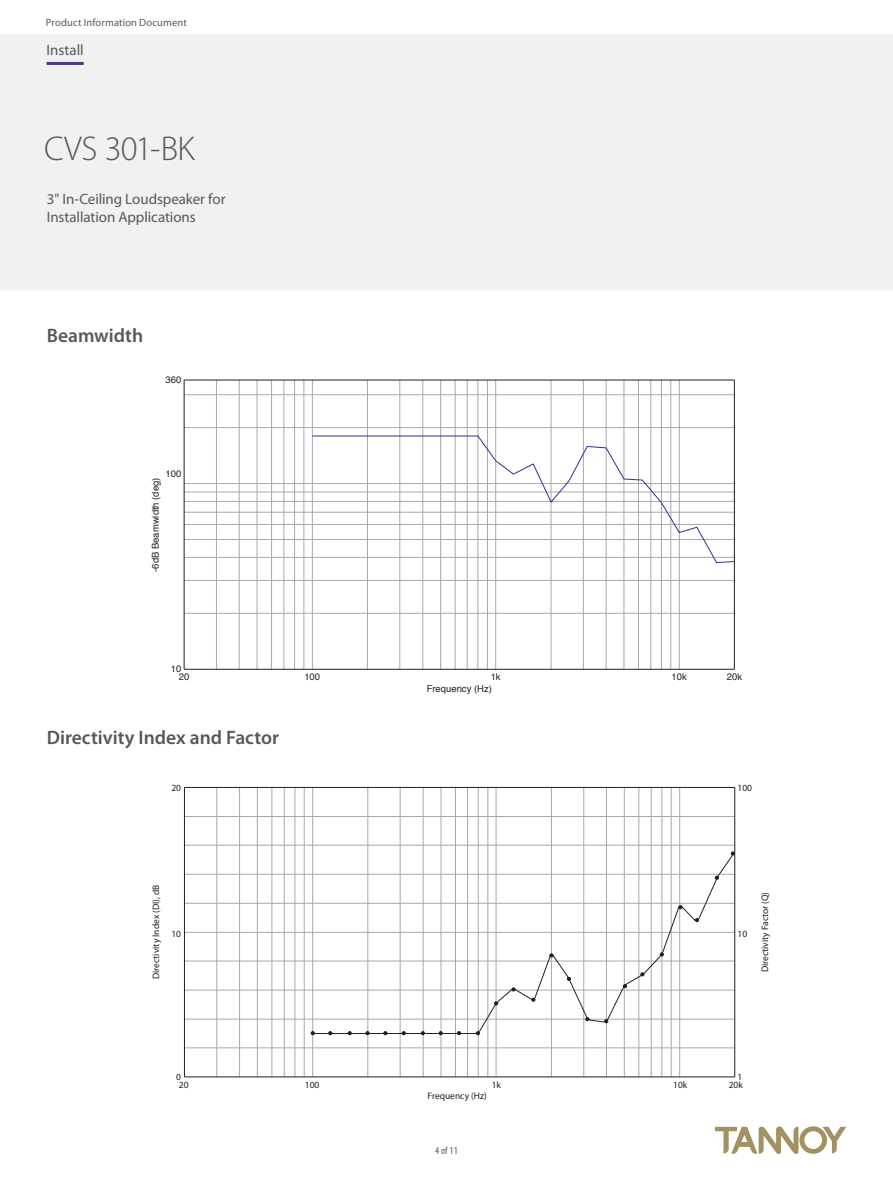
<style>
.page{position:relative;width:893px;height:1188px;background:#fff}
.page>*{position:absolute;margin:0;border:0;box-sizing:border-box;transform-origin:0 0}
.t1{font:300 34.5px "Myriad Pro";letter-spacing:-.015em;color:#57585a}
._10_Header_1{font:600 19.5px "Myriad Pro";color:#57585a}
.t2{font:15px/18px "Myriad Pro";letter-spacing:-.005em;color:#57585a}
.t3{font:10.5px "Myriad Pro";letter-spacing:.015em;color:#57585a}
.t4{font:condensed 10.5px "Myriad Pro";color:#57585a}
.t5{font:9.45px "Myriad Pro";color:#231f20}
.t6{font:9.45px "Helvetica";color:#231f20}
</style>
<div class="page">
<img style="left:0;top:34px;width:893px;height:1120px">
<hr style="left:216px;top:380px;width:1px;height:289px;background:#a8a9ad">
<hr style="left:239px;top:380px;width:1px;height:289px;background:#a8a9ad">
<hr style="left:257px;top:380px;width:1px;height:289px;background:#a8a9ad">
<hr style="left:271px;top:380px;width:1px;height:289px;background:#a8a9ad">
<hr style="left:284px;top:380px;width:1px;height:289px;background:#a8a9ad">
<hr style="left:294px;top:380px;width:1px;height:289px;background:#a8a9ad">
<hr style="left:304px;top:380px;width:1px;height:289px;background:#a8a9ad">
<hr style="left:367px;top:380px;width:1px;height:289px;background:#a8a9ad">
<hr style="left:399px;top:380px;width:1px;height:289px;background:#a8a9ad">
<hr style="left:423px;top:380px;width:1px;height:289px;background:#a8a9ad">
<hr style="left:440px;top:380px;width:1px;height:289px;background:#a8a9ad">
<hr style="left:455px;top:380px;width:1px;height:289px;background:#a8a9ad">
<hr style="left:467px;top:380px;width:1px;height:289px;background:#a8a9ad">
<hr style="left:478px;top:380px;width:1px;height:289px;background:#a8a9ad">
<hr style="left:487px;top:380px;width:1px;height:289px;background:#a8a9ad">
<hr style="left:551px;top:380px;width:1px;height:289px;background:#a8a9ad">
<hr style="left:583px;top:380px;width:1px;height:289px;background:#a8a9ad">
<hr style="left:606px;top:380px;width:1px;height:289px;background:#a8a9ad">
<hr style="left:624px;top:380px;width:1px;height:289px;background:#a8a9ad">
<hr style="left:638px;top:380px;width:1px;height:289px;background:#a8a9ad">
<hr style="left:650px;top:380px;width:1px;height:289px;background:#a8a9ad">
<hr style="left:661px;top:380px;width:1px;height:289px;background:#a8a9ad">
<hr style="left:670px;top:380px;width:1px;height:289px;background:#a8a9ad">
<hr style="left:184px;top:613px;width:550px;height:1px;background:#a8a9ad">
<hr style="left:184px;top:580px;width:550px;height:1px;background:#a8a9ad">
<hr style="left:184px;top:557px;width:550px;height:1px;background:#a8a9ad">
<hr style="left:184px;top:539px;width:550px;height:1px;background:#a8a9ad">
<hr style="left:184px;top:524px;width:550px;height:1px;background:#a8a9ad">
<hr style="left:184px;top:512px;width:550px;height:1px;background:#a8a9ad">
<hr style="left:184px;top:501px;width:550px;height:1px;background:#a8a9ad">
<hr style="left:184px;top:492px;width:550px;height:1px;background:#a8a9ad">
<hr style="left:184px;top:427px;width:550px;height:1px;background:#a8a9ad">
<hr style="left:184px;top:394px;width:550px;height:1px;background:#a8a9ad">
<hr style="left:312px;top:380px;width:1px;height:289px;background:#a8a9ad">
<hr style="left:495px;top:380px;width:1px;height:289px;background:#a8a9ad">
<hr style="left:679px;top:380px;width:1px;height:289px;background:#a8a9ad">
<hr style="left:184px;top:483px;width:550px;height:1px;background:#a8a9ad">
<hr style="left:184px;top:669px;width:550px;height:1px;background:#231f20">
<hr style="left:184px;top:380px;width:550px;height:1px;background:#231f20">
<hr style="left:184px;top:380px;width:1px;height:289px;background:#231f20">
<hr style="left:734px;top:380px;width:1px;height:289px;background:#231f20">
<svg style="left:311px;top:435px;width:424px;height:129px"></svg>
<hr style="left:217px;top:787px;width:1px;height:290px;background:#a8a9ad">
<hr style="left:239px;top:787px;width:1px;height:290px;background:#a8a9ad">
<hr style="left:257px;top:787px;width:1px;height:290px;background:#a8a9ad">
<hr style="left:272px;top:787px;width:1px;height:290px;background:#a8a9ad">
<hr style="left:284px;top:787px;width:1px;height:290px;background:#a8a9ad">
<hr style="left:295px;top:787px;width:1px;height:290px;background:#a8a9ad">
<hr style="left:304px;top:787px;width:1px;height:290px;background:#a8a9ad">
<hr style="left:368px;top:787px;width:1px;height:290px;background:#a8a9ad">
<hr style="left:400px;top:787px;width:1px;height:290px;background:#a8a9ad">
<hr style="left:423px;top:787px;width:1px;height:290px;background:#a8a9ad">
<hr style="left:441px;top:787px;width:1px;height:290px;background:#a8a9ad">
<hr style="left:455px;top:787px;width:1px;height:290px;background:#a8a9ad">
<hr style="left:467px;top:787px;width:1px;height:290px;background:#a8a9ad">
<hr style="left:478px;top:787px;width:1px;height:290px;background:#a8a9ad">
<hr style="left:488px;top:787px;width:1px;height:290px;background:#a8a9ad">
<hr style="left:551px;top:787px;width:1px;height:290px;background:#a8a9ad">
<hr style="left:583px;top:787px;width:1px;height:290px;background:#a8a9ad">
<hr style="left:606px;top:787px;width:1px;height:290px;background:#a8a9ad">
<hr style="left:624px;top:787px;width:1px;height:290px;background:#a8a9ad">
<hr style="left:639px;top:787px;width:1px;height:290px;background:#a8a9ad">
<hr style="left:651px;top:787px;width:1px;height:290px;background:#a8a9ad">
<hr style="left:662px;top:787px;width:1px;height:290px;background:#a8a9ad">
<hr style="left:671px;top:787px;width:1px;height:290px;background:#a8a9ad">
<hr style="left:184px;top:1048px;width:551px;height:1px;background:#a8a9ad">
<hr style="left:184px;top:1019px;width:551px;height:1px;background:#a8a9ad">
<hr style="left:184px;top:990px;width:551px;height:1px;background:#a8a9ad">
<hr style="left:184px;top:961px;width:551px;height:1px;background:#a8a9ad">
<hr style="left:184px;top:903px;width:551px;height:1px;background:#a8a9ad">
<hr style="left:184px;top:874px;width:551px;height:1px;background:#a8a9ad">
<hr style="left:184px;top:845px;width:551px;height:1px;background:#a8a9ad">
<hr style="left:184px;top:816px;width:551px;height:1px;background:#a8a9ad">
<hr style="left:312px;top:787px;width:1px;height:290px;background:#a8a9ad">
<hr style="left:496px;top:787px;width:1px;height:290px;background:#a8a9ad">
<hr style="left:679px;top:787px;width:1px;height:290px;background:#a8a9ad">
<hr style="left:184px;top:932px;width:551px;height:1px;background:#a8a9ad">
<hr style="left:184px;top:1077px;width:551px;height:1px;background:#231f20">
<hr style="left:184px;top:787px;width:551px;height:1px;background:#231f20">
<hr style="left:184px;top:787px;width:1px;height:290px;background:#231f20">
<hr style="left:734px;top:787px;width:1px;height:290px;background:#231f20">
<svg style="left:312px;top:853px;width:422px;height:181px"></svg>
<svg style="left:311px;top:1031px;width:4px;height:4px"></svg>
<svg style="left:328px;top:1031px;width:4px;height:4px"></svg>
<svg style="left:348px;top:1031px;width:4px;height:4px"></svg>
<svg style="left:365px;top:1031px;width:5px;height:4px"></svg>
<svg style="left:383px;top:1031px;width:4px;height:4px"></svg>
<svg style="left:402px;top:1031px;width:4px;height:4px"></svg>
<svg style="left:421px;top:1031px;width:4px;height:4px"></svg>
<svg style="left:439px;top:1031px;width:4px;height:4px"></svg>
<svg style="left:457px;top:1031px;width:4px;height:4px"></svg>
<svg style="left:476px;top:1031px;width:4px;height:4px"></svg>
<svg style="left:494px;top:1001px;width:4px;height:5px"></svg>
<svg style="left:511px;top:987px;width:5px;height:5px"></svg>
<svg style="left:531px;top:998px;width:4px;height:4px"></svg>
<svg style="left:549px;top:953px;width:4px;height:5px"></svg>
<svg style="left:567px;top:977px;width:4px;height:4px"></svg>
<svg style="left:585px;top:1017px;width:4px;height:4px"></svg>
<svg style="left:604px;top:1019px;width:4px;height:4px"></svg>
<svg style="left:623px;top:984px;width:4px;height:4px"></svg>
<svg style="left:640px;top:972px;width:4px;height:4px"></svg>
<svg style="left:660px;top:952px;width:4px;height:5px"></svg>
<svg style="left:678px;top:905px;width:4px;height:4px"></svg>
<svg style="left:695px;top:918px;width:4px;height:4px"></svg>
<svg style="left:715px;top:876px;width:4px;height:4px"></svg>
<svg style="left:731px;top:851px;width:4px;height:5px"></svg>
<hr style="left:47px;top:62px;width:37px;height:3px;background:#533676">
<p class="t3" style="left:46px;top:16px;width:142px">Product Information Document</p>
<h3 class="t2" style="left:47px;top:40px;width:39px">Install</h3>
<h1 class="t1" style="left:44px;top:130px;width:152px">CVS 301-BK</h1>
<h3 class="t2" style="left:47px;top:190px;width:180px">3" In-Ceiling Loudspeaker for<br>Installation Applications</h3>
<p class="_10_Header_1" style="left:47px;top:323px;width:98px">Beamwidth</p>
<p class="t6" style="left:166px;top:373px;width:17px">360</p>
<p class="t6" style="left:166px;top:466px;width:17px">100</p>
<p class="t6" style="left:148px;top:572px;width:96px;rotate:-90deg">-6dB Beamwidth (deg)</p>
<p class="t6" style="left:171px;top:662px;width:12px">10</p>
<p class="t6" style="left:179px;top:670px;width:12px">20</p>
<p class="t6" style="left:304px;top:670px;width:17px">100</p>
<p class="t6" style="left:491px;top:670px;width:11px">1k</p>
<p class="t6" style="left:671px;top:670px;width:17px">10k</p>
<p class="t6" style="left:727px;top:670px;width:17px">20k</p>
<p class="t6" style="left:427px;top:681px;width:67px">Frequency (Hz)</p>
<p class="_10_Header_1" style="left:47px;top:725px;width:234px">Directivity Index and Factor</p>
<p class="t5" style="left:171px;top:782px;width:11px">20</p>
<p class="t5" style="left:737px;top:782px;width:16px">100</p>
<p class="t5" style="left:150px;top:979px;width:96px;rotate:-90deg">Directivity Index (DI), dB</p>
<p class="t5" style="left:759px;top:972px;width:82px;rotate:-90deg">Directivity Factor (Q)</p>
<p class="t5" style="left:171px;top:928px;width:11px">10</p>
<p class="t5" style="left:737px;top:928px;width:11px">10</p>
<p class="t5" style="left:176px;top:1071px;width:6px">0</p>
<p class="t5" style="left:737px;top:1071px;width:6px">1</p>
<p class="t5" style="left:179px;top:1079px;width:11px">20</p>
<p class="t5" style="left:305px;top:1079px;width:16px">100</p>
<p class="t5" style="left:492px;top:1079px;width:11px">1k</p>
<p class="t5" style="left:673px;top:1079px;width:16px">10k</p>
<p class="t5" style="left:729px;top:1079px;width:16px">20k</p>
<p class="t5" style="left:428px;top:1090px;width:61px">Frequency (Hz)</p>
<p class="t4" style="left:435px;top:1144px;width:24px">4 of 11</p>
</div>
